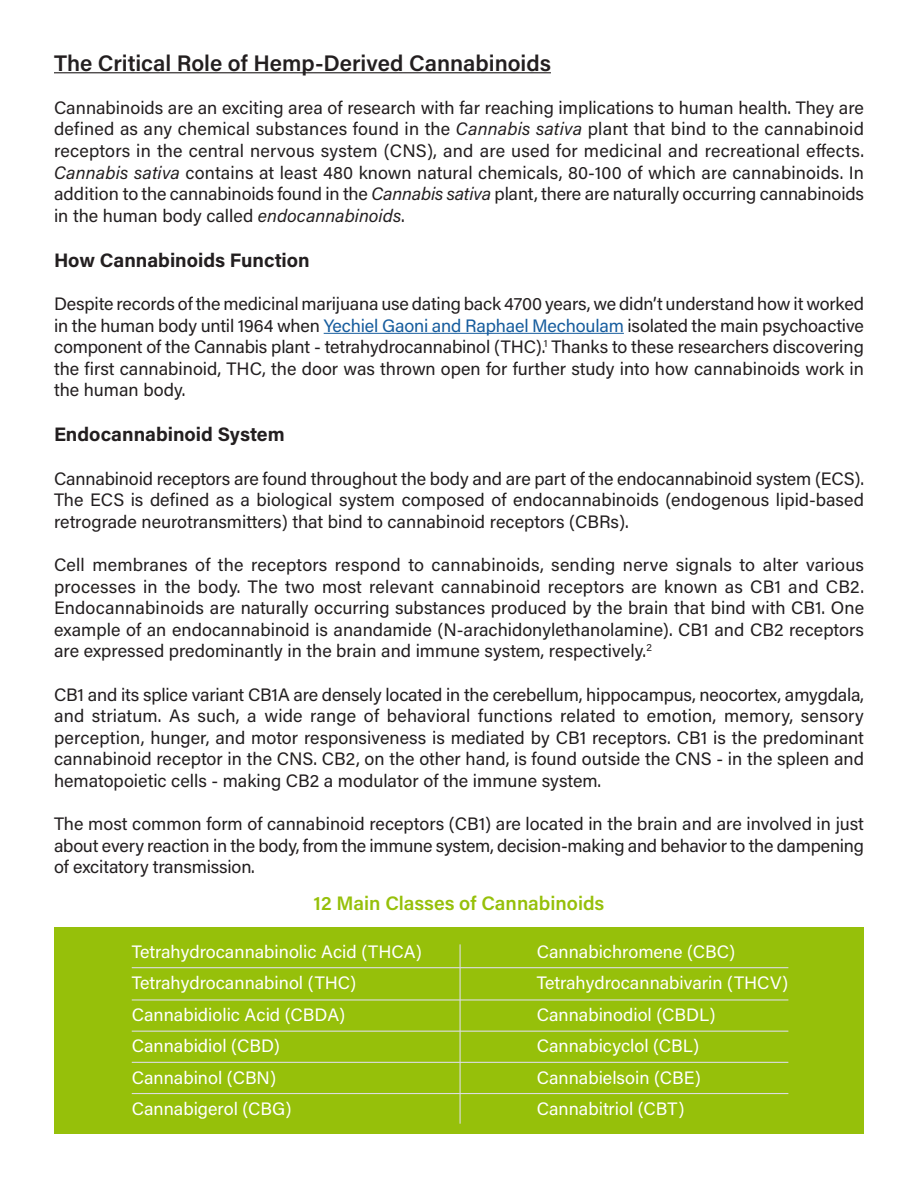
<style>
.page{position:relative;width:918px;height:1188px;background:#fff}
.page>*{position:absolute;margin:0;border:0;box-sizing:border-box;transform-origin:0 0}
.t1{font:600 22.5px "Acumin Pro";color:#231f20}
.t2{font:700 19.5px "Acumin Pro";color:#231f20}
.t3{font:600 19.5px "Acumin Pro";color:#96c00a}
.t4{font:18px/21.6px "Acumin Pro";letter-spacing:-.005em;color:#231f20;text-align:justify}
.t5{font:18px "Acumin Pro";color:#fff}
.s1{font-style:italic}
.s2{color:#175d9e}
</style>
<div class="page">
<hr style="left:54px;top:72px;width:497px;height:1px;background:#231f20">
<hr style="left:324px;top:333px;width:300px;height:1px;background:#175d9e">
<div style="left:54px;top:927px;width:810px;height:207px;background:#96c00a"></div>
<hr style="left:132px;top:967px;width:656px;height:1px;background:#dcdddf">
<hr style="left:460px;top:944px;width:1px;height:180px;background:#dcdddf">
<hr style="left:132px;top:999px;width:656px;height:2px;background:#dcdddf">
<hr style="left:132px;top:1031px;width:656px;height:1px;background:#dcdddf">
<hr style="left:132px;top:1062px;width:656px;height:1px;background:#dcdddf">
<hr style="left:132px;top:1093px;width:656px;height:1px;background:#dcdddf">
<p class="t1" style="left:54px;top:47px;width:498px">The Critical Role of Hemp-Derived Cannabinoids</p>
<p class="t4" style="left:54px;top:96px;width:812px">Cannabinoids are an exciting area of research with far reaching implications to human health. They are defined as any chemical substances found in the <span class="s1">Cannabis sativa</span> plant that bind to the cannabinoid receptors in the central nervous system (CNS), and are used for medicinal and recreational effects.<br><span class="s1">Cannabis sativa</span> contains at least 480 known natural chemicals, 80-100 of which are cannabinoids. In addition to the cannabinoids found in the <span class="s1">Cannabis sativa</span> plant, there are naturally occurring cannabinoids in the human body called <span class="s1">endocannabinoids</span>.</p>
<p class="t2" style="left:54px;top:246px;width:257px">How Cannabinoids Function</p>
<p class="t4" style="left:54px;top:292px;width:812px">Despite records of the medicinal marijuana use dating back 4700 years, we didn’t understand how it worked in the human body until 1964 when <span class="s2">Yechiel Gaoni and Raphael Mechoulam</span> isolated the main psychoactive component of the Cannabis plant - tetrahydrocannabinol (THC).<sup>1</sup> Thanks to these researchers discovering the first cannabinoid, THC, the door was thrown open for further study into how cannabinoids work in the human body.</p>
<p class="t2" style="left:54px;top:421px;width:232px">Endocannabinoid System</p>
<p class="t4" style="left:54px;top:467px;width:812px">Cannabinoid receptors are found throughout the body and are part of the endocannabinoid system (ECS).<br>The ECS is defined as a biological system composed of endocannabinoids (endogenous lipid-based retrograde neurotransmitters) that bind to cannabinoid receptors (CBRs).</p>
<p class="t4" style="left:54px;top:553px;width:812px">Cell membranes of the receptors respond to cannabinoids, sending nerve signals to alter various processes in the body. The two most relevant cannabinoid receptors are known as CB1 and CB2.<br>Endocannabinoids are naturally occurring substances produced by the brain that bind with CB1. One example of an endocannabinoid is anandamide (N-arachidonylethanolamine). CB1 and CB2 receptors are expressed predominantly in the brain and immune system, respectively.<sup>2</sup></p>
<p class="t4" style="left:54px;top:683px;width:812px">CB1 and its splice variant CB1A are densely located in the cerebellum, hippocampus, neocortex, amygdala,</p>
<p class="t4" style="left:54px;top:704px;width:812px">and striatum. As such, a wide range of behavioral functions related to emotion, memory, sensory perception, hunger, and motor responsiveness is mediated by CB1 receptors. CB1 is the predominant cannabinoid receptor in the CNS. CB2, on the other hand, is found outside the CNS - in the spleen and hematopoietic cells - making CB2 a modulator of the immune system.</p>
<p class="t4" style="left:54px;top:812px;width:812px">The most common form of cannabinoid receptors (CB1) are located in the brain and are involved in just about every reaction in the body, from the immune system, decision-making and behavior to the dampening of excitatory transmission.</p>
<p class="t3" style="left:314px;top:889px;width:292px">12 Main Classes of Cannabinoids</p>
<p class="t5" style="left:132px;top:939px;width:291px">Tetrahydrocannabinolic Acid (THCA)</p>
<p class="t5" style="left:132px;top:970px;width:226px">Tetrahydrocannabinol (THC)</p>
<p class="t5" style="left:132px;top:1002px;width:215px">Cannabidiolic Acid (CBDA)</p>
<p class="t5" style="left:132px;top:1033px;width:150px">Cannabidiol (CBD)</p>
<p class="t5" style="left:132px;top:1065px;width:146px">Cannabinol (CBN)</p>
<p class="t5" style="left:132px;top:1096px;width:161px">Cannabigerol (CBG)</p>
<p class="t5" style="left:537px;top:939px;width:200px">Cannabichromene (CBC)</p>
<p class="t5" style="left:537px;top:970px;width:253px">Tetrahydrocannabivarin (THCV)</p>
<p class="t5" style="left:537px;top:1002px;width:180px">Cannabinodiol (CBDL)</p>
<p class="t5" style="left:537px;top:1033px;width:164px">Cannabicyclol (CBL)</p>
<p class="t5" style="left:537px;top:1065px;width:165px">Cannabielsoin (CBE)</p>
<p class="t5" style="left:537px;top:1096px;width:149px">Cannabitriol (CBT)</p>
</div>
